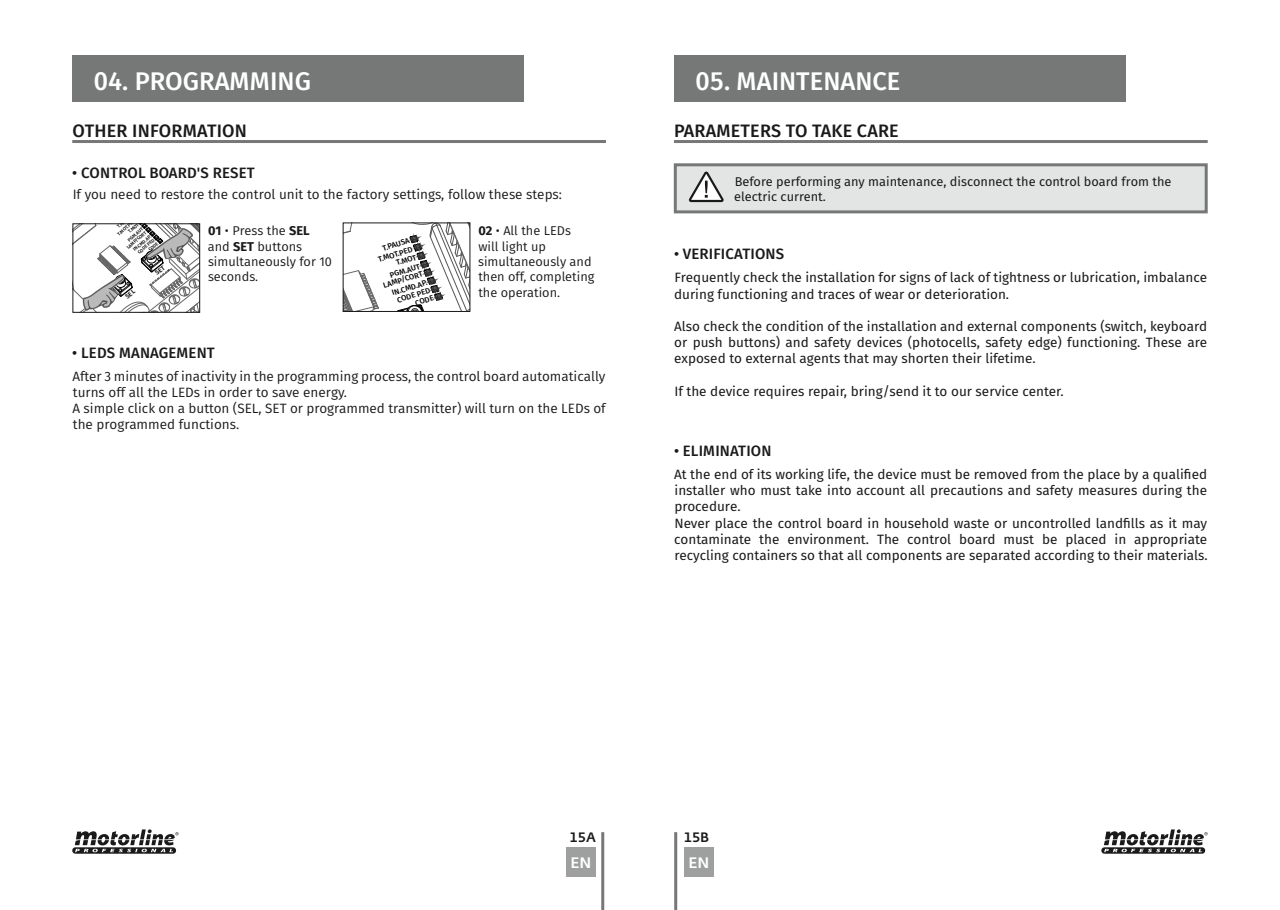
<style>
.page{position:relative;width:1280px;height:910px;background:#fff}
.page>*{position:absolute;margin:0;border:0;box-sizing:border-box;transform-origin:0 0}
.t1{font:500 25.5px "Fira Sans";color:#fff}
.t2{font:500 18px "Fira Sans";letter-spacing:.01em;color:#1a1a1a}
.t3{font:500 15px "Fira Sans";letter-spacing:.01em;color:#1a1a1a}
.t4{font:500 15px "Fedra Sans Std";color:#fff}
.t5{font:13.5px/16.2px "Fira Sans";color:#1a1a1a}
.t6{font:13.5px/16.2px "Fira Sans";color:#1a1a1a}
.t7{font:500 13.5px "Fedra Sans Std";color:#1a1a1a}
.t8{font:12.75px/15.3px "Fira Sans";color:#1a1a1a}
.t9{font:12.75px/15.3px "Fira Sans";color:#1a1a1a}
.t10{font:500 7.65px "Fira Sans";color:#000}
.t11{font:500 4.65px "Fira Sans";color:#000}
.s1{font-weight:700}
</style>
<div class="page">
<div style="left:674px;top:55px;width:451px;height:47px;background:#757877"></div>
<div style="left:72px;top:55px;width:451px;height:47px;background:#757877"></div>
<hr style="left:674px;top:140px;width:534px;height:3px;background:#757877">
<hr style="left:72px;top:140px;width:534px;height:3px;background:#757877">
<hr style="left:601px;top:832px;width:3px;height:78px;background:#757877">
<hr style="left:674px;top:832px;width:3px;height:78px;background:#757877">
<div style="left:684px;top:848px;width:30px;height:29px;background:#9da09f"></div>
<div style="left:566px;top:848px;width:30px;height:29px;background:#9da09f"></div>
<svg style="left:343px;top:223px;width:128px;height:89px"></svg>
<div style="left:674px;top:163px;width:534px;height:50px;background:#e3e5e4;border:3px solid #757877"></div>
<svg style="left:689px;top:172px;width:35px;height:30px"></svg>
<svg style="left:1101px;top:829px;width:107px;height:25px"></svg>
<svg style="left:72px;top:829px;width:107px;height:25px"></svg>
<svg style="left:73px;top:224px;width:127px;height:89px"></svg>
<h1 class="t1" style="left:94px;top:61px;width:219px">04. PROGRAMMING</h1>
<h1 class="t1" style="left:695px;top:61px;width:206px">05. MAINTENANCE</h1>
<h2 class="t2" style="left:73px;top:116px;width:176px">OTHER INFORMATION</h2>
<h2 class="t2" style="left:674px;top:116px;width:226px">PARAMETERS TO TAKE CARE</h2>
<p class="t3" style="left:72px;top:161px;width:184px">• CONTROL BOARD'S RESET</p>
<p class="t9" style="left:734px;top:173px;width:439px">Before performing any maintenance, disconnect the control board from the electric current.</p>
<p class="t6" style="left:73px;top:186px;width:491px">If you need to restore the control unit to the factory settings, follow these steps:</p>
<p class="t11" style="left:115px;top:224px;width:18px;rotate:-41deg">T.PAUSA</p>
<p class="t11" style="left:116px;top:232px;width:23px;rotate:-41deg">T.MOT.PED</p>
<p class="t11" style="left:126px;top:229px;width:14px;rotate:-41deg">T.MOT</p>
<p class="t11" style="left:126px;top:238px;width:20px;rotate:-41deg">PGM.AUT</p>
<p class="t11" style="left:125px;top:245px;width:26px;rotate:-41deg">LAMP/CORT</p>
<p class="t11" style="left:131px;top:247px;width:24px;rotate:-41deg">IN.CMD.AP.</p>
<p class="t11" style="left:136px;top:250px;width:22px;rotate:-41deg">CODE PED</p>
<p class="t11" style="left:147px;top:247px;width:13px;rotate:-41deg">CODE</p>
<p class="t8" style="left:208px;top:223px;width:126px"><span class="s1">01</span> • Press the <span class="s1">SEL </span>and <span class="s1">SET</span> buttons simultaneously for 10 seconds.</p>
<p class="t8" style="left:478px;top:223px;width:118px"><span class="s1">02</span> • All the LEDs<br>will light up simultaneously and then off, completing the operation.</p>
<p class="t10" style="left:381px;top:242px;width:29px;rotate:-17deg">T.PAUSA</p>
<p class="t10" style="left:377px;top:254px;width:37px;rotate:-17deg">T.MOT.PED</p>
<p class="t10" style="left:395px;top:257px;width:22px;rotate:-17deg">T.MOT</p>
<p class="t10" style="left:388px;top:269px;width:33px;rotate:-17deg">PGM.AUT</p>
<p class="t10" style="left:390px;top:287px;width:38px;rotate:-17deg">IN.CMD.AP.</p>
<p class="t10" style="left:382px;top:279px;width:42px;rotate:-17deg">LAMP/CORT</p>
<p class="t10" style="left:395px;top:294px;width:36px;rotate:-17deg">CODE PED</p>
<p class="t10" style="left:414px;top:297px;width:20px;rotate:-17deg">CODE</p>
<p class="t3" style="left:72px;top:340px;width:144px">• LEDS MANAGEMENT</p>
<p class="t6" style="left:72px;top:368px;width:535px">After 3 minutes of inactivity in the programming process, the control board automatically turns off all the LEDs in order to save energy.<br>A simple click on a button (SEL, SET or programmed transmitter) will turn on the LEDs of the programmed functions.</p>
<p class="t3" style="left:674px;top:242px;width:112px">• VERIFICATIONS</p>
<p class="t5" style="left:674px;top:269px;width:534px">Frequently check the installation for signs of lack of tightness or lubrication, imbalance during functioning and traces of wear or deterioration.</p>
<p class="t5" style="left:674px;top:318px;width:534px;text-align:justify">Also check the condition of the installation and external components (switch, keyboard or push buttons) and safety devices (photocells, safety edge) functioning. These are exposed to external agents that may shorten their lifetime.</p>
<p class="t5" style="left:674px;top:383px;width:391px">If the device requires repair, bring/send it to our service center.</p>
<p class="t3" style="left:674px;top:438px;width:99px">• ELIMINATION</p>
<p class="t5" style="left:674px;top:466px;width:535px">At the end of its working life, the device must be removed from the place by a qualified installer who must take into account all precautions and safety measures during the procedure.<br>Never place the control board in household waste or uncontrolled landfills as it may contaminate the environment. The control board must be placed in appropriate recycling containers so that all components are separated according to their materials.</p>
<p class="t7" style="left:570px;top:829px;width:27px">15A</p>
<p class="t7" style="left:684px;top:829px;width:27px">15B</p>
<p class="t4" style="left:571px;top:853px;width:22px">EN</p>
<p class="t4" style="left:688px;top:853px;width:22px">EN</p>
</div>
